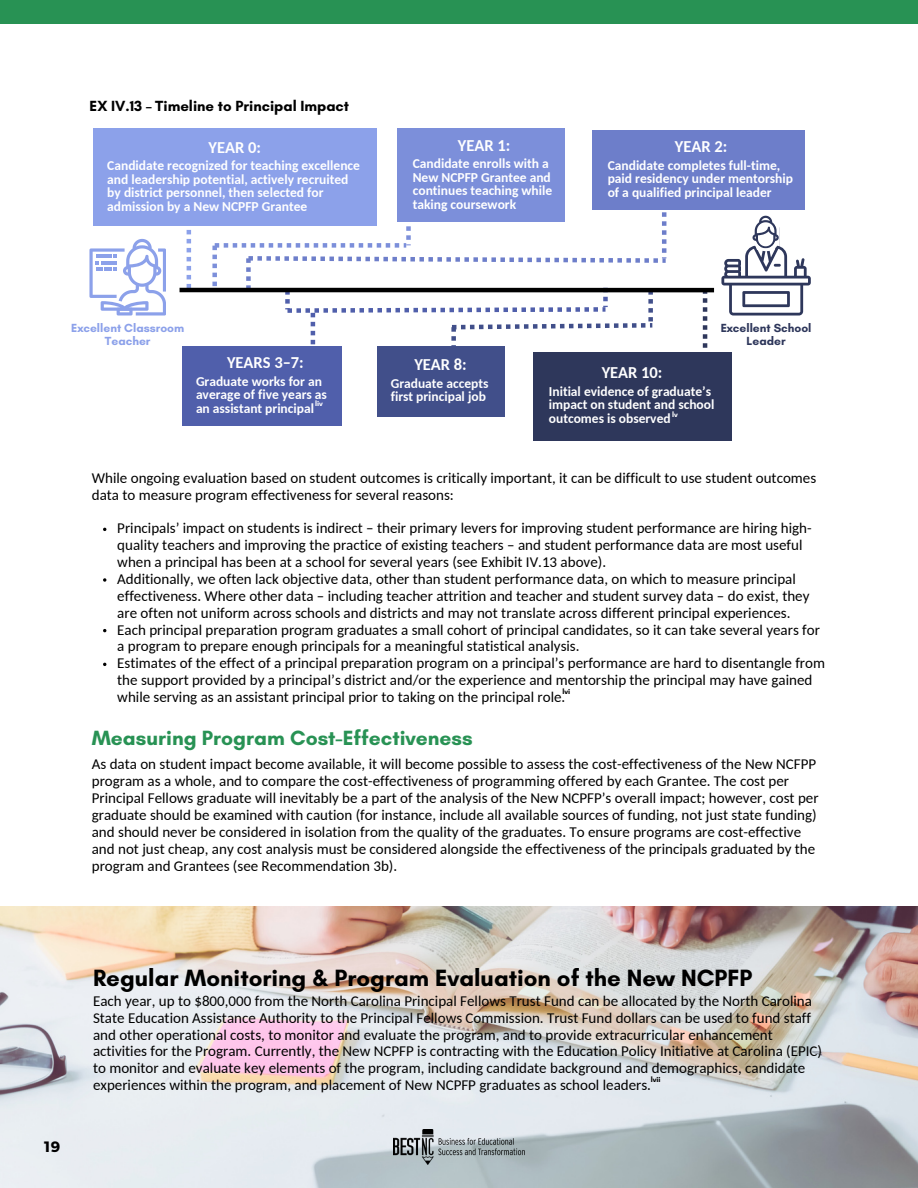
<style>
.page{position:relative;width:918px;height:1188px;background:#fff}
.page>*{position:absolute;margin:0;border:0;box-sizing:border-box;transform-origin:0 0}
.t1{font:700 24px "Glacial Indifference";color:#000}
.t2{font:700 21px "Glacial Indifference";color:#289254}
.t3{font:700 16.5px "Carlito";color:#fff}
.t4{font:15px/16.8px "Carlito";color:#000}
.t5{font:700 15px "Glacial Indifference";color:#000}
.t6{font:700 15px "Montserrat";color:#000}
.t7{font:700 13.5px/13.5px "Carlito";color:#fff}
.t8{font:700 12px/13px "Glacial Indifference";color:#8ca1ea;text-align:center}
.t9{font:700 12px/13px "Glacial Indifference";color:#2e375b;text-align:center}
.t10{font:700 7.5px "Glacial Indifference";color:#000}
.t11{font:700 7.5px "Glacial Indifference";color:#fff}
</style>
<div class="page">
<div style="left:0;top:0;width:918px;height:24px;background:#289254"></div>
<svg style="left:89px;top:239px;width:77px;height:76px"></svg>
<svg style="left:721px;top:216px;width:90px;height:100px"></svg>
<svg style="left:187px;top:230px;width:4px;height:58px"></svg>
<div style="left:93px;top:129px;width:284px;height:97px;background:#8ca1ea"></div>
<img style="left:0;top:906px;width:918px;height:282px">
<svg style="left:103px;top:578px;width:3px;height:4px"></svg>
<div style="left:183px;top:346px;width:159px;height:80px;background:#505fab"></div>
<div style="left:593px;top:130px;width:212px;height:80px;background:#6d7eca"></div>
<div style="left:398px;top:129px;width:167px;height:93px;background:#7c8fda"></div>
<svg style="left:703px;top:292px;width:4px;height:56px"></svg>
<div style="left:533px;top:352px;width:199px;height:89px;background:#2e375b"></div>
<hr style="left:180px;top:288px;width:534px;height:4px;background:#000">
<svg style="left:212px;top:181px;width:454px;height:187px"></svg>
<div style="left:377px;top:346px;width:127px;height:71px;background:#414f8a"></div>
<img style="left:394px;top:1130px;width:130px;height:35px">
<p class="t5" style="left:90px;top:97px;width:261px">EX IV.13 – Timeline to Principal Impact</p>
<p class="t3" style="left:209px;top:140px;width:54px">YEAR 0:</p>
<p class="t7" style="left:107px;top:160px;width:254px">Candidate recognized for teaching excellence and leadership potential, actively recruited by district personnel, then selected for admission by a New NCPFP Grantee</p>
<p class="t3" style="left:458px;top:138px;width:54px">YEAR 1:</p>
<p class="t7" style="left:413px;top:158px;width:141px">Candidate enrolls with a<br>New NCPFP Grantee and continues teaching while taking coursework</p>
<p class="t3" style="left:675px;top:140px;width:54px">YEAR 2:</p>
<p class="t7" style="left:608px;top:160px;width:187px">Candidate completes full-time, paid residency under mentorship of a qualified principal leader</p>
<p class="t8" style="left:71px;top:321px;width:115px">Excellent Classroom<br>Teacher</p>
<p class="t3" style="left:227px;top:356px;width:78px">YEARS 3–7:</p>
<p class="t7" style="left:196px;top:375px;width:132px">Graduate works for an average of five years as an assistant principal</p>
<p class="t11" style="left:315px;top:399px;width:9px">liv</p>
<p class="t3" style="left:414px;top:358px;width:54px">YEAR 8:</p>
<p class="t7" style="left:391px;top:378px;width:99px">Graduate accepts first principal job</p>
<p class="t9" style="left:721px;top:321px;width:92px">Excellent School<br>Leader</p>
<p class="t3" style="left:602px;top:366px;width:62px">YEAR 10:</p>
<p class="t7" style="left:549px;top:386px;width:167px">Initial evidence of graduate’s impact on student and school outcomes is observed</p>
<p class="t11" style="left:672px;top:410px;width:7px">lv</p>
<p class="t4" style="left:92px;top:471px;width:726px">While ongoing evaluation based on student outcomes is critically important, it can be difficult to use student outcomes data to measure program effectiveness for several reasons:</p>
<p class="t4" style="left:117px;top:521px;width:709px">Principals’ impact on students is indirect – their primary levers for improving student performance are hiring high&shy;quality teachers and improving the practice of existing teachers – and student performance data are most useful when a principal has been at a school for several years (see Exhibit IV.13 above).<br>Additionally, we often lack objective data, other than student performance data, on which to measure principal effectiveness. Where other data – including teacher attrition and teacher and student survey data – do exist, they are often not uniform across schools and districts and may not translate across different principal experiences.<br>Each principal preparation program graduates a small cohort of principal candidates, so it can take several years for a program to prepare enough principals for a meaningful statistical analysis.<br>Estimates of the effect of a principal preparation program on a principal’s performance are hard to disentangle from the support provided by a principal’s district and/or the experience and mentorship the principal may have gained while serving as an assistant principal prior to taking on the principal role.</p>
<p class="t10" style="left:563px;top:687px;width:9px">lvi</p>
<h2 class="t2" style="left:92px;top:725px;width:382px">Measuring Program Cost-Effectiveness</h2>
<p class="t4" style="left:92px;top:757px;width:728px">As data on student impact become available, it will become possible to assess the cost-effectiveness of the New NCFPP program as a whole, and to compare the cost-effectiveness of programming offered by each Grantee. The cost per Principal Fellows graduate will inevitably be a part of the analysis of the New NCPFP’s overall impact; however, cost per graduate should be examined with caution (for instance, include all available sources of funding, not just state funding) and should never be considered in isolation from the quality of the graduates. To ensure programs are cost-effective and not just cheap, any cost analysis must be considered alongside the effectiveness of the principals graduated by the program and Grantees (see Recommendation 3b).</p>
<p class="t6" style="left:44px;top:1137px;width:18px">19</p>
<h1 class="t1" style="left:93px;top:963px;width:661px">Regular Monitoring &amp; Program Evaluation of the New NCPFP</h1>
<p class="t4" style="left:93px;top:994px;width:731px">Each year, up to $800,000 from the North Carolina Principal Fellows Trust Fund can be allocated by the North Carolina State Education Assistance Authority to the Principal Fellows Commission. Trust Fund dollars can be used to fund staff and other operational costs, to monitor and evaluate the program, and to provide extracurricular enhancement activities for the Program. Currently, the New NCPFP is contracting with the Education Policy Initiative at Carolina (EPIC) to monitor and evaluate key elements of the program, including candidate background and demographics, candidate experiences within the program, and placement of New NCPFP graduates as school leaders.</p>
<p class="t10" style="left:651px;top:1075px;width:11px">lvii</p>
</div>
